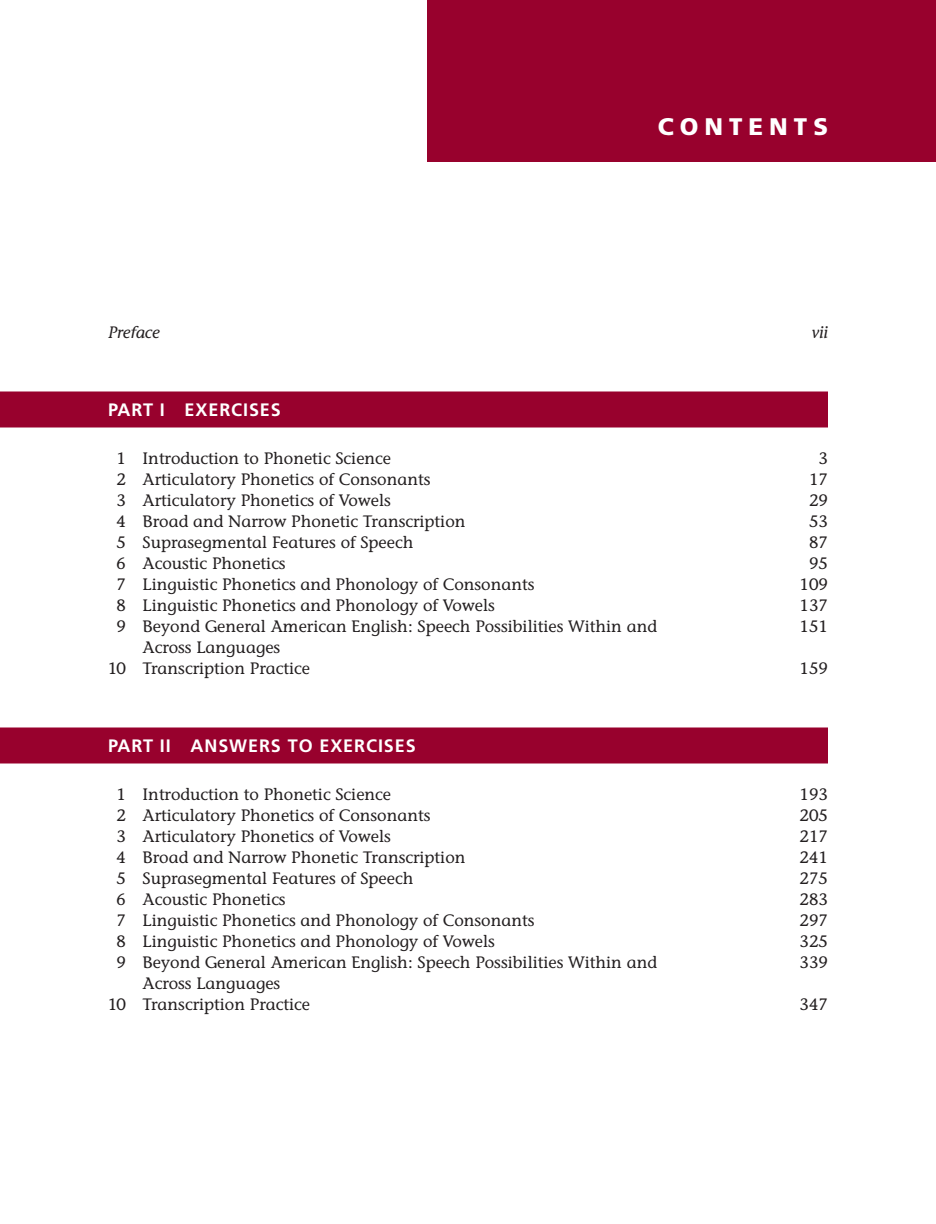
<style>
.page{position:relative;width:936px;height:1224px;background:#fff}
.page>*{position:absolute;margin:0;border:0;box-sizing:border-box;transform-origin:0 0}
.t1{font:900 24px "Frutiger";letter-spacing:.25em;color:#fff}
.t2{font:700 18px "Frutiger";letter-spacing:.05em;color:#fff}
.t3{font:16.5px/21px "Stone Informal";color:#231f20;text-align:center}
.t4{font:italic 16.5px "Stone Informal";color:#231f20}
</style>
<div class="page">
<div style="left:428px;top:0;width:508px;height:162px;background:#98012d"></div>
<div style="left:0;top:392px;width:828px;height:36px;background:#98012d"></div>
<div style="left:0;top:728px;width:828px;height:36px;background:#98012d"></div>
<h1 class="t1" style="left:658px;top:112px;width:172px">CONTENTS</h1>
<p class="t4" style="left:108px;top:322px;width:53px">Preface</p>
<p class="t4" style="left:812px;top:322px;width:18px">vii</p>
<p class="t2" style="left:108px;top:399px;width:64px">PART IE</p>
<p class="t2" style="left:196px;top:399px;width:85px">XERCISES</p>
<p class="t3" style="left:117px;top:448px;width:276px">1 Introduction to Phonetic Science</p>
<p class="t3" style="left:819px;top:448px;width:11px">3</p>
<p class="t3" style="left:117px;top:469px;width:315px">2 Articulatory Phonetics of Consonants</p>
<p class="t3" style="left:809px;top:469px;width:20px">17</p>
<p class="t3" style="left:117px;top:490px;width:276px">3 Articulatory Phonetics of Vowels</p>
<p class="t3" style="left:809px;top:490px;width:20px">29</p>
<p class="t3" style="left:117px;top:511px;width:351px">4 Broad and Narrow Phonetic Transcription</p>
<p class="t3" style="left:809px;top:511px;width:20px">53</p>
<p class="t3" style="left:117px;top:532px;width:298px">5 Suprasegmental Features of Speech</p>
<p class="t3" style="left:809px;top:532px;width:20px">87</p>
<p class="t3" style="left:117px;top:553px;width:171px">6 Acoustic Phonetics</p>
<p class="t3" style="left:809px;top:553px;width:20px">95</p>
<p class="t3" style="left:117px;top:574px;width:419px">7 Linguistic Phonetics and Phonology of Consonants</p>
<p class="t3" style="left:800px;top:574px;width:30px">109</p>
<p class="t3" style="left:117px;top:595px;width:380px">8 Linguistic Phonetics and Phonology of Vowels</p>
<p class="t3" style="left:800px;top:595px;width:30px">137</p>
<p class="t3" style="left:117px;top:616px;width:542px">9 Beyond General American English: Speech Possibilities Within and</p>
<p class="t3" style="left:800px;top:616px;width:30px">151</p>
<p class="t3" style="left:108px;top:637px;width:203px">Across Languages<br>10 Transcription Practice</p>
<p class="t3" style="left:800px;top:658px;width:30px">159</p>
<p class="t2" style="left:108px;top:735px;width:64px">PART IIA</p>
<p class="t2" style="left:204px;top:735px;width:211px">NSWERS TO EXERCISES</p>
<p class="t3" style="left:117px;top:784px;width:276px">1 Introduction to Phonetic Science</p>
<p class="t3" style="left:800px;top:784px;width:30px">193</p>
<p class="t3" style="left:117px;top:805px;width:315px">2 Articulatory Phonetics of Consonants</p>
<p class="t3" style="left:800px;top:805px;width:30px">205</p>
<p class="t3" style="left:117px;top:826px;width:276px">3 Articulatory Phonetics of Vowels</p>
<p class="t3" style="left:800px;top:826px;width:30px">217</p>
<p class="t3" style="left:117px;top:847px;width:351px">4 Broad and Narrow Phonetic Transcription</p>
<p class="t3" style="left:800px;top:847px;width:30px">241</p>
<p class="t3" style="left:117px;top:868px;width:298px">5 Suprasegmental Features of Speech</p>
<p class="t3" style="left:800px;top:868px;width:30px">275</p>
<p class="t3" style="left:117px;top:889px;width:171px">6 Acoustic Phonetics</p>
<p class="t3" style="left:800px;top:889px;width:30px">283</p>
<p class="t3" style="left:117px;top:910px;width:419px">7 Linguistic Phonetics and Phonology of Consonants</p>
<p class="t3" style="left:800px;top:910px;width:30px">297</p>
<p class="t3" style="left:117px;top:931px;width:380px">8 Linguistic Phonetics and Phonology of Vowels</p>
<p class="t3" style="left:800px;top:931px;width:30px">325</p>
<p class="t3" style="left:117px;top:952px;width:542px">9 Beyond General American English: Speech Possibilities Within and</p>
<p class="t3" style="left:800px;top:952px;width:30px">339</p>
<p class="t3" style="left:108px;top:973px;width:203px">Across Languages<br>10 Transcription Practice</p>
<p class="t3" style="left:800px;top:994px;width:30px">347</p>
</div>
